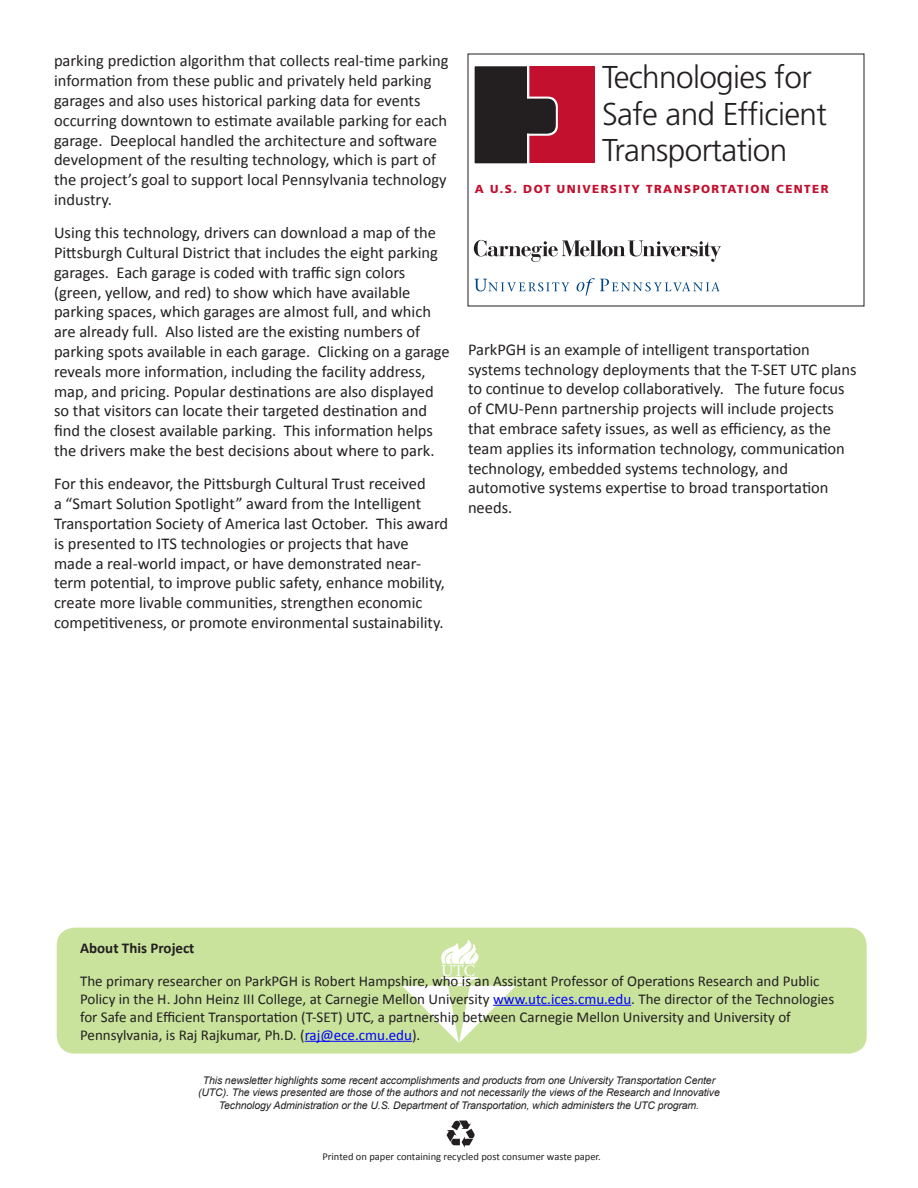
<style>
.page{position:relative;width:918px;height:1188px;background:#fff}
.page>*{position:absolute;margin:0;border:0;box-sizing:border-box;transform-origin:0 0}
.t1{font:300 31.5px/36.6px "Frutiger";letter-spacing:-.02em;color:#231f20}
.t2{font:17.1px "Minion Pro";color:#fff}
.Body{font:16.5px/19.8px "Calibri";color:#231f20}
.t3{font:15px/18px "Calibri";color:#231f20}
.About_this_report{font:700 15px "Calibri";color:#231f20}
.t4{font:900 11.7px "Frutiger";letter-spacing:.12em;color:#c3102f}
.t5{font:italic 10.5px/12.6px "Arial";letter-spacing:-.01em;color:#231f20;text-align:center}
.t6{font:10.5px "Calibri";color:#231f20}
.s1{color:#00f}
</style>
<div class="page">
<svg style="left:447px;top:1120px;width:28px;height:28px"></svg>
<div style="left:57px;top:928px;width:810px;height:126px;background:#c9e39d;border-radius:18px"></div>
<svg style="left:441px;top:941px;width:38px;height:23px"></svg>
<hr style="left:441px;top:977px;width:37px;height:2px;background:#fff">
<svg style="left:402px;top:979px;width:114px;height:64px"></svg>
<hr style="left:449px;top:984px;width:21px;height:2px;background:#fff">
<hr style="left:493px;top:1005px;width:138px;height:1px;background:#00f">
<hr style="left:305px;top:1041px;width:107px;height:1px;background:#00f">
<svg style="left:474px;top:278px;width:246px;height:18px"></svg>
<svg style="left:474px;top:240px;width:247px;height:22px"></svg>
<div style="left:528px;top:66px;width:67px;height:97px;background:#c3102f"></div>
<svg style="left:517px;top:98px;width:40px;height:37px"></svg>
<div style="left:515px;top:97px;width:43px;height:39px;border:2px solid #fff;border-radius:9px"></div>
<div style="left:473px;top:65px;width:55px;height:99px;background:#231f20"></div>
<div style="left:472px;top:64px;width:57px;height:102px;border:2px solid #fff"></div>
<div style="left:518px;top:99px;width:38px;height:34px;background:#231f20;border-radius:9px"></div>
<p class="Body" style="left:54px;top:51px;width:396px">parking prediction algorithm that collects real-time parking information from these public and privately held parking garages and also uses historical parking data for events occurring downtown to estimate available parking for each garage. Deeplocal handled the architecture and software development of the resulting technology, which is part of the project’s goal to support local Pennsylvania technology industry.</p>
<p class="Body" style="left:54px;top:223px;width:397px">Using this technology, drivers can download a map of the Pittsburgh Cultural District that includes the eight parking garages. Each garage is coded with traffic sign colors (green, yellow, and red) to show which have available parking spaces, which garages are almost full, and which are already full. Also listed are the existing numbers of parking spots available in each garage. Clicking on a garage reveals more information, including the facility address, map, and pricing. Popular destinations are also displayed so that visitors can locate their targeted destination and find the closest available parking. This information helps the drivers make the best decisions about where to park.</p>
<p class="Body" style="left:54px;top:474px;width:396px">For this endeavor, the Pittsburgh Cultural Trust received<br>a “Smart Solution Spotlight” award from the Intelligent Transportation Society of America last October. This award is presented to ITS technologies or projects that have made a real-world impact, or have demonstrated near&shy;term potential, to improve public safety, enhance mobility, create more livable communities, strengthen economic competitiveness, or promote environmental sustainability.</p>
<p class="t1" style="left:602px;top:60px;width:226px">Technologies for<br>Safe and Efficient<br>Transportation</p>
<p class="t4" style="left:475px;top:182px;width:355px">A U.S. DOT UNIVERSITY TRANSPORTATION CENTER</p>
<p class="Body" style="left:468px;top:339px;width:390px">ParkPGH is an example of intelligent transportation systems technology deployments that the T-SET UTC plans to continue to develop collaboratively. The future focus of CMU-Penn partnership projects will include projects that embrace safety issues, as well as efficiency, as the team applies its information technology, communication technology, embedded systems technology, and automotive systems expertise to broad transportation needs.</p>
<p class="About_this_report" style="left:80px;top:938px;width:116px">About This Project</p>
<p class="t3" style="left:80px;top:972px;width:756px">The primary researcher on ParkPGH is Robert Hampshire, who is an Assistant Professor of Operations Research and Public Policy in the H. John Heinz III College, at Carnegie Mellon University <span class="s1">www.utc.ices.cmu.edu</span>. The director of the Technologies for Safe and Efficient Transportation (T-SET) UTC, a partnership between Carnegie Mellon University and University of Pennsylvania, is Raj Rajkumar, Ph.D. (<span class="s1">raj@ece.cmu.edu</span>).</p>
<p class="t2" style="left:441px;top:959px;width:36px">UTC</p>
<p class="t5" style="left:198px;top:1074px;width:523px">This newsletter highlights some recent accomplishments and products from one University Transportation Center (UTC). The views presented are those of the authors and not necessarily the views of the Research and Innovative<br>Technology Administration or the U.S. Department of Transportation, which administers the UTC program.</p>
<p class="t6" style="left:322px;top:1150px;width:280px">Printed on paper containing recycled post consumer waste paper.</p>
</div>
